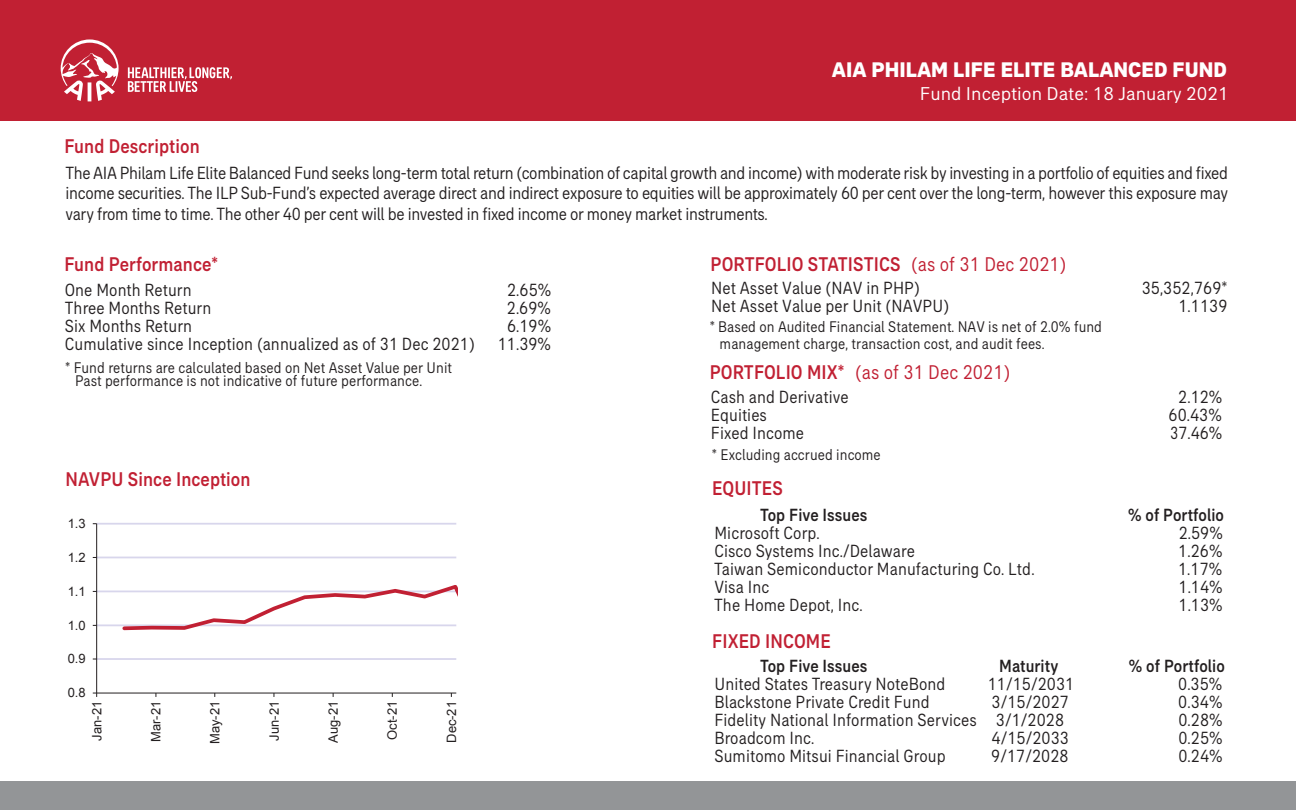
<style>
.page{position:relative;width:1296px;height:810px;background:#fff}
.page>*{position:absolute;margin:0;border:0;box-sizing:border-box;transform-origin:0 0}
.t1{font:800 21.6px "AIA Everest";color:#fff}
.t2{font:500 20.25px "AIA Everest";letter-spacing:.005em;color:#c12033;scale:.9 1}
.t3{font:20.25px "AIA Everest";letter-spacing:.005em;color:#c12033;scale:.9 1}
.t4{font:18.9px "AIA Everest";color:#fff}
.t5{font:18px/20.2px "AIA Everest";letter-spacing:.005em;color:#231f20;text-align:justify;scale:.9 1}
.t6{font:500 18px "AIA Everest";letter-spacing:.005em;color:#231f20;scale:.9 1}
.t7{font:18px "AIA Everest";letter-spacing:.005em;color:#231f20;scale:.82 1}
.t8{font:15.75px/17.1px "AIA Everest";letter-spacing:.005em;color:#231f20;scale:.9 1}
.t9{font:13.05px "Arial";color:#231f20}
.t10{font:12.83px "Arial";letter-spacing:-.005em;color:#231f20}
.s1{font-weight:400}
.s2{font-weight:500}
</style>
<div class="page">
<div style="left:0;top:782px;width:1296px;height:28px;background:#939597"></div>
<div style="left:0;top:0;width:1296px;height:120px;background:#c12033"></div>
<svg style="left:61px;top:39px;width:171px;height:62px"></svg>
<hr style="left:97px;top:658px;width:359px;height:2px;background:#d8d6ec">
<hr style="left:97px;top:624px;width:359px;height:2px;background:#d8d6ec">
<hr style="left:97px;top:591px;width:359px;height:1px;background:#d8d6ec">
<hr style="left:97px;top:557px;width:359px;height:1px;background:#d8d6ec">
<hr style="left:97px;top:523px;width:359px;height:2px;background:#d8d6ec">
<hr style="left:96px;top:524px;width:1px;height:169px;background:#231f20">
<hr style="left:97px;top:693px;width:359px;height:1px;background:#231f20">
<svg style="left:120px;top:585px;width:337px;height:46px"></svg>
<p class="t2" style="left:64px;top:134px;width:152px">Fund Description</p>
<p class="t1" style="left:832px;top:57px;width:397px">AIA PHILAM LIFE ELITE BALANCED FUND</p>
<p class="t4" style="left:920px;top:83px;width:310px">Fund Inception Date: 18 January 2021</p>
<p class="t5" style="left:65px;top:163px;width:1293px">The AIA Philam Life Elite Balanced Fund seeks long-term total return (combination of capital growth and income) with moderate risk by investing in a portfolio of equities and fixed income securities. The ILP Sub-Fund’s expected average direct and indirect exposure to equities will be approximately 60 per cent over the long-term, however this exposure may vary from time to time. The other 40 per cent will be invested in fixed income or money market instruments.</p>
<p class="t2" style="left:64px;top:252px;width:172px">Fund Performance*</p>
<p class="t5" style="left:65px;top:280px;width:143px">One Month Return</p>
<p class="t5" style="left:507px;top:280px;width:51px">2.65%</p>
<p class="t5" style="left:65px;top:298px;width:164px">Three Months Return</p>
<p class="t5" style="left:507px;top:298px;width:51px">2.69%</p>
<p class="t5" style="left:65px;top:316px;width:143px">Six Months Return</p>
<p class="t5" style="left:507px;top:316px;width:51px">6.19%</p>
<p class="t5" style="left:65px;top:334px;width:457px">Cumulative since Inception (annualized as of 31 Dec 2021)</p>
<p class="t5" style="left:498px;top:334px;width:61px">11.39%</p>
<p class="t8" style="left:75px;top:360px;width:421px;line-height:13.5px;text-indent:-10px">* Fund returns are calculated based on Net Asset Value per Unit<br>Past performance is not indicative of future performance.</p>
<p class="t2" style="left:66px;top:468px;width:207px">NAVPU Since Inception</p>
<p class="t10" style="left:68px;top:515px;width:19px">1.3</p>
<p class="t10" style="left:68px;top:549px;width:19px">1.2</p>
<p class="t10" style="left:68px;top:583px;width:19px">1.1</p>
<p class="t10" style="left:68px;top:617px;width:19px">1.0</p>
<p class="t10" style="left:68px;top:650px;width:19px">0.9</p>
<p class="t10" style="left:68px;top:684px;width:19px">0.8</p>
<p class="t10" style="left:88px;top:741px;width:41px;rotate:-90deg">Jan-21</p>
<p class="t10" style="left:148px;top:742px;width:42px;rotate:-90deg">Mar-21</p>
<p class="t10" style="left:207px;top:744px;width:44px;rotate:-90deg">May-21</p>
<p class="t10" style="left:266px;top:741px;width:41px;rotate:-90deg">Jun-21</p>
<p class="t10" style="left:325px;top:743px;width:43px;rotate:-90deg">Aug-21</p>
<p class="t9" style="left:384px;top:740px;width:40px;rotate:-90deg">Oct-21</p>
<p class="t10" style="left:443px;top:743px;width:43px;rotate:-90deg">Dec-21</p>
<p class="t2" style="left:711px;top:252px;width:397px">PORTFOLIO STATISTICS <span class="s1">(as of 31 Dec 2021)</span></p>
<p class="t5" style="left:711px;top:277px;width:234px">Net Asset Value (NAV in PHP)</p>
<p class="t5" style="left:1142px;top:277px;width:97px">35,352,769*</p>
<p class="t5" style="left:711px;top:295px;width:266px">Net Asset Value per Unit (NAVPU)</p>
<p class="t5" style="left:1178px;top:295px;width:56px">1.1139</p>
<p class="t8" style="left:720px;top:318px;width:426px;text-indent:-10px">* Based on Audited Financial Statement. NAV is net of 2.0% fund management charge, transaction cost, and audit fees.</p>
<p class="t3" style="left:710px;top:360px;width:336px"><span class="s2">PORTFOLIO MIX*</span> (as of 31 Dec 2021)</p>
<p class="t5" style="left:711px;top:387px;width:155px">Cash and Derivative</p>
<p class="t5" style="left:1178px;top:387px;width:50px">2.12%</p>
<p class="t5" style="left:711px;top:405px;width:64px">Equities</p>
<p class="t5" style="left:1169px;top:405px;width:61px">60.43%</p>
<p class="t5" style="left:711px;top:423px;width:105px">Fixed Income</p>
<p class="t7" style="left:1170px;top:423px;width:65px">37.46%</p>
<p class="t8" style="left:712px;top:446px;width:189px">* Excluding accrued income</p>
<p class="t2" style="left:712px;top:477px;width:80px">EQUITES</p>
<p class="t6" style="left:760px;top:505px;width:121px">Top Five Issues</p>
<p class="t6" style="left:1128px;top:505px;width:108px">% of Portfolio</p>
<p class="t5" style="left:714px;top:523px;width:118px">Microsoft Corp.</p>
<p class="t5" style="left:1179px;top:523px;width:51px">2.59%</p>
<p class="t5" style="left:714px;top:541px;width:224px">Cisco Systems Inc./Delaware</p>
<p class="t5" style="left:1178px;top:541px;width:51px">1.26%</p>
<p class="t5" style="left:714px;top:559px;width:358px">Taiwan Semiconductor Manufacturing Co. Ltd.</p>
<p class="t5" style="left:1178px;top:559px;width:51px">1.17%</p>
<p class="t5" style="left:714px;top:577px;width:63px">Visa Inc</p>
<p class="t5" style="left:1179px;top:577px;width:51px">1.14%</p>
<p class="t5" style="left:714px;top:595px;width:167px">The Home Depot, Inc.</p>
<p class="t5" style="left:1179px;top:595px;width:51px">1.13%</p>
<p class="t2" style="left:712px;top:629px;width:133px">FIXED INCOME</p>
<p class="t6" style="left:760px;top:655px;width:121px">Top Five Issues</p>
<p class="t6" style="left:999px;top:655px;width:67px">Maturity</p>
<p class="t6" style="left:1129px;top:655px;width:108px">% of Portfolio</p>
<p class="t5" style="left:714px;top:673px;width:258px">United States Treasury NoteBond</p>
<p class="t5" style="left:988px;top:673px;width:98px">11/15/2031</p>
<p class="t5" style="left:1178px;top:673px;width:51px">0.35%</p>
<p class="t5" style="left:714px;top:691px;width:241px">Blackstone Private Credit Fund</p>
<p class="t5" style="left:992px;top:691px;width:88px">3/15/2027</p>
<p class="t5" style="left:1178px;top:691px;width:51px">0.34%</p>
<p class="t5" style="left:714px;top:709px;width:390px">Fidelity National Information Services 3/1/2028</p>
<p class="t5" style="left:1179px;top:709px;width:51px">0.28%</p>
<p class="t5" style="left:714px;top:727px;width:113px">Broadcom Inc.</p>
<p class="t5" style="left:992px;top:727px;width:87px">4/15/2033</p>
<p class="t5" style="left:1178px;top:727px;width:51px">0.25%</p>
<p class="t5" style="left:714px;top:745px;width:258px">Sumitomo Mitsui Financial Group</p>
<p class="t5" style="left:991px;top:745px;width:87px">9/17/2028</p>
<p class="t5" style="left:1178px;top:745px;width:51px">0.24%</p>
</div>
